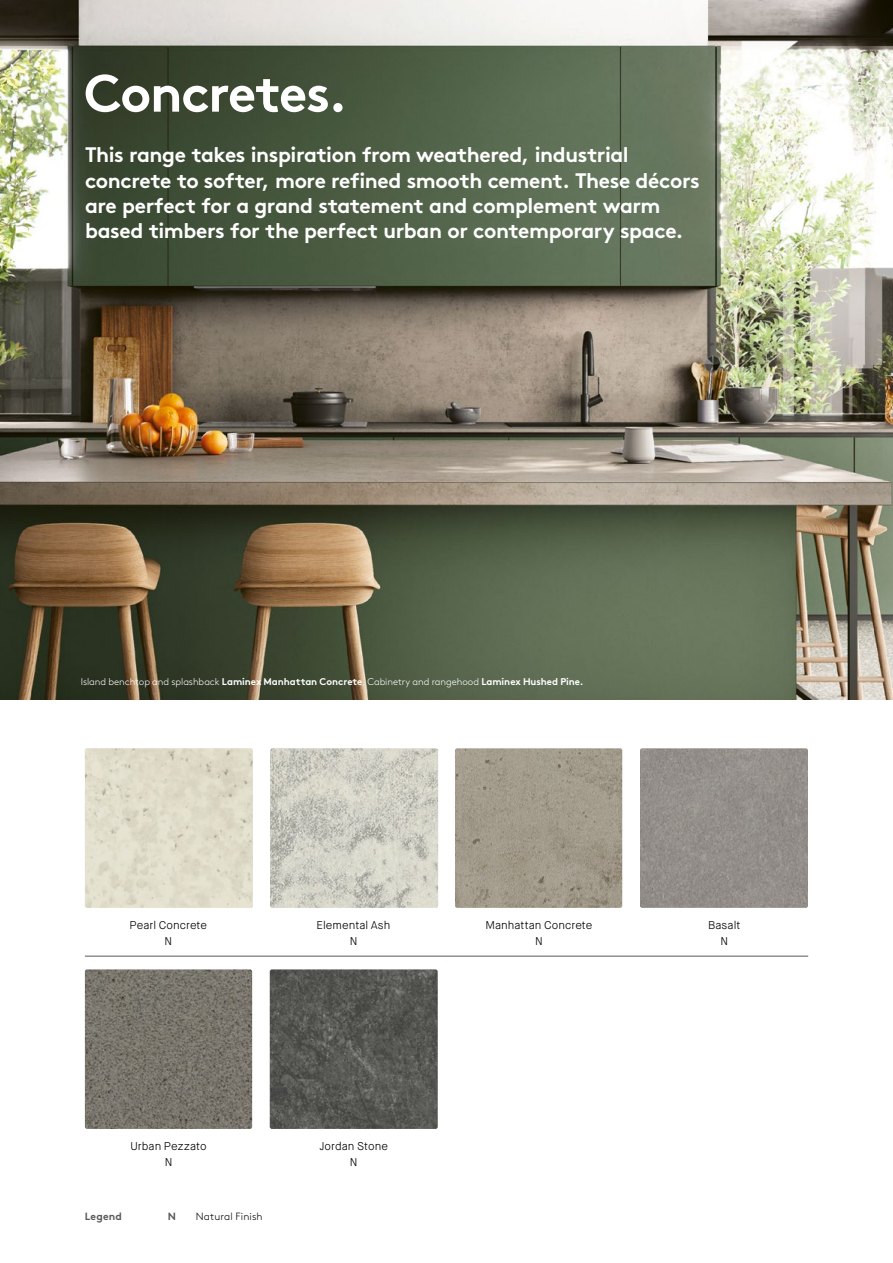
<style>
.page{position:relative;width:893px;height:1263px;background:#fff}
.page>*{position:absolute;margin:0;border:0;box-sizing:border-box;transform-origin:0 0}
.t1{font:700 52.5px "Brown Std";letter-spacing:-.025em;color:#fff}
.t2{font:700 21px/25.2px "Brown Std";letter-spacing:-.02em;color:#fff}
.t3{font:300 11.25px/15.8px "Maison Neue";letter-spacing:.005em;color:#000;text-align:center}
.t4{font:300 10.5px "Brown Std";letter-spacing:.01em;color:#000}
.t5{font:700 10.5px "Brown Std";letter-spacing:.015em;color:#58595b}
.t6{font:300 9.75px "Brown Std";letter-spacing:-.005em;color:#fff}
.s1{font-weight:700}
</style>
<div class="page">
<hr style="left:85px;top:956px;width:723px;height:1px;background:#58595b">
<img style="left:0;top:0;width:893px;height:699px">
<img style="left:85px;top:969px;width:167px;height:160px">
<img style="left:455px;top:748px;width:167px;height:160px">
<img style="left:640px;top:748px;width:168px;height:160px">
<img style="left:270px;top:748px;width:168px;height:160px">
<img style="left:85px;top:748px;width:168px;height:160px">
<img style="left:270px;top:969px;width:168px;height:160px">
<h1 class="t1" style="left:84px;top:61px;width:265px">Concretes.</h1>
<p class="t2" style="left:85px;top:142px;width:616px">This range takes inspiration from weathered, industrial concrete to softer, more refined smooth cement. These décors are perfect for a grand statement and complement warm based timbers for the perfect urban or contemporary space.</p>
<p class="t6" style="left:81px;top:676px;width:504px">Island benchtop and splashback <span class="s1">Laminex Manhattan Concrete</span>, Cabinetry and rangehood <span class="s1">Laminex Hushed Pine.</span></p>
<p class="t3" style="left:130px;top:918px;width:79px">Pearl Concrete<br>N</p>
<p class="t3" style="left:317px;top:918px;width:75px">Elemental Ash<br>N</p>
<p class="t3" style="left:130px;top:1139px;width:78px">Urban Pezzato<br>N</p>
<p class="t5" style="left:85px;top:1210px;width:39px">Legend</p>
<p class="t5" style="left:168px;top:1210px;width:10px">N</p>
<p class="t4" style="left:196px;top:1210px;width:68px">Natural Finish</p>
<p class="t3" style="left:319px;top:1139px;width:70px">Jordan Stone<br>N</p>
<p class="t3" style="left:485px;top:918px;width:109px">Manhattan Concrete<br>N</p>
<p class="t3" style="left:708px;top:918px;width:34px">Basalt<br>N</p>
</div>
